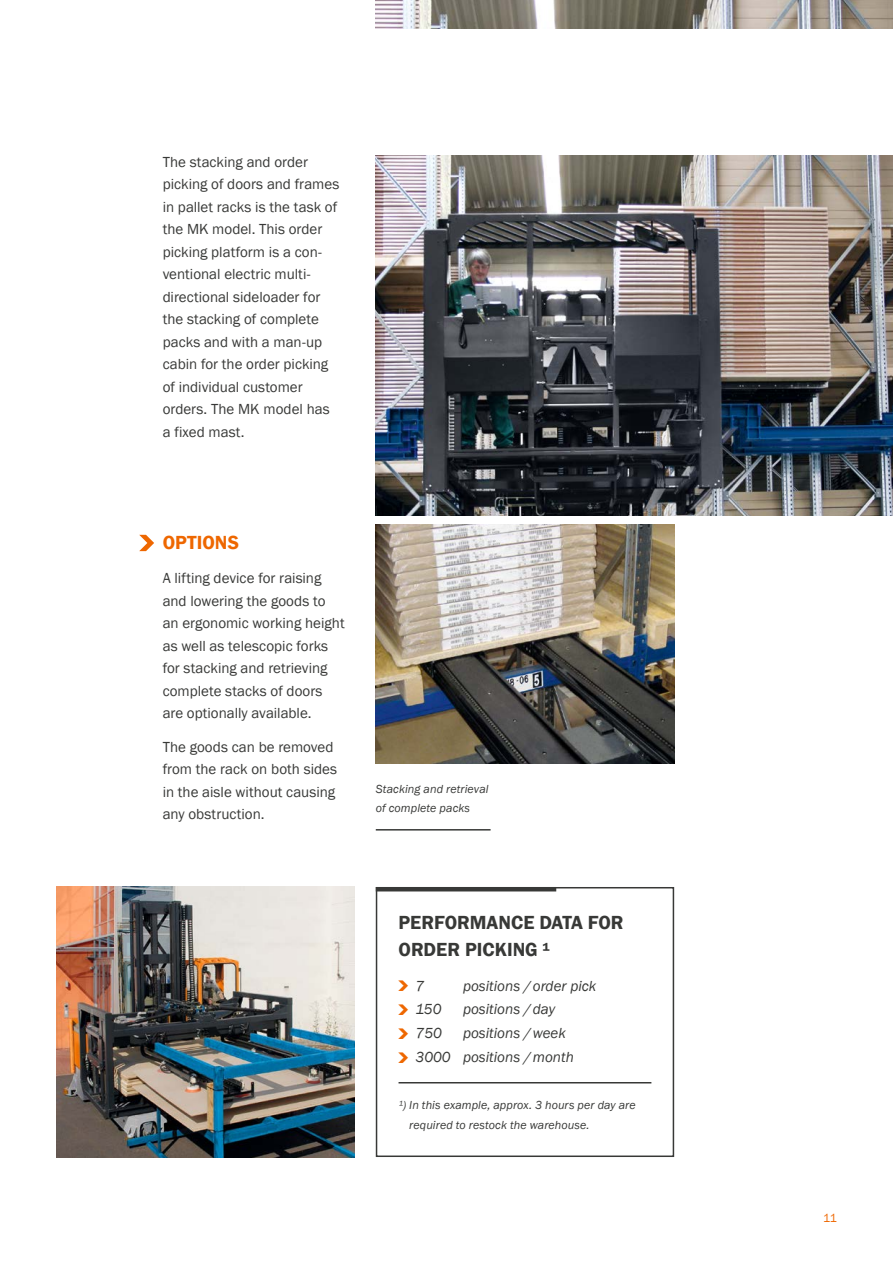
<style>
.page{position:relative;width:893px;height:1263px;background:#fff}
.page>*{position:absolute;margin:0;border:0;box-sizing:border-box;transform-origin:0 0}
.t1{font:600 19.5px/27px "Franklin Gothic";color:#383937}
.t2{font:600 19.5px "Franklin Gothic";color:#ee6700}
.t3{font:15px/22.5px "Franklin Gothic";color:#383937}
.t4{font:italic 15px/23.7px "Franklin Gothic";color:#383937}
.t5{font:italic 12px/19.5px "Franklin Gothic";letter-spacing:.01em;color:#383937}
.t6{font:12px "Franklin Gothic";color:#ee6700}
</style>
<div class="page">
<img style="left:376px;top:156px;width:517px;height:360px">
<img style="left:376px;top:0;width:517px;height:28px">
<img style="left:376px;top:524px;width:298px;height:240px">
<img style="left:56px;top:887px;width:298px;height:270px">
<hr style="left:399px;top:1082px;width:252px;height:1px;background:#383937">
<div style="left:376px;top:887px;width:298px;height:270px;border:2px solid #383937"></div>
<hr style="left:376px;top:887px;width:180px;height:4px;background:#383937">
<svg style="left:139px;top:535px;width:15px;height:16px"></svg>
<hr style="left:376px;top:829px;width:115px;height:1px;background:#383937">
<p class="t3" style="left:163px;top:151px;width:178px">The stacking and order picking of doors and frames in pallet racks is the task of the MK model. This order picking platform is a con&shy;ventional electric multi&shy;directional sideloader for the stacking of complete packs and with a man-up cabin for the order picking of individual customer orders. The MK model has a fixed mast.</p>
<h1 class="t2" style="left:163px;top:531px;width:78px">OPTIONS</h1>
<p class="t3" style="left:163px;top:567px;width:183px">A lifting device for raising and lowering the goods to an ergonomic working height as well as telescopic forks for stacking and retrieving complete stacks of doors are optionally available.</p>
<p class="t3" style="left:163px;top:736px;width:176px">The goods can be removed from the rack on both sides in the aisle without causing any obstruction.</p>
<p class="t5" style="left:376px;top:779px;width:114px">Stacking and retrieval of complete packs</p>
<h1 class="t1" style="left:399px;top:909px;width:227px">PERFORMANCE DATA FOR<br>ORDER PICKING ¹</h1>
<p class="t4" style="left:416px;top:974px;width:10px">7</p>
<p class="t4" style="left:463px;top:974px;width:135px">positions /order pick</p>
<p class="t4" style="left:416px;top:998px;width:28px">150</p>
<p class="t4" style="left:463px;top:998px;width:94px">positions /day</p>
<p class="t4" style="left:416px;top:1021px;width:28px">750</p>
<p class="t4" style="left:416px;top:1021px;width:160px;text-indent:47px">positions /week<br>3000 positions /month</p>
<p class="t5" style="left:409px;top:1095px;width:228px;text-indent:-11px">¹) In this example, approx. 3 hours per day are required to restock the warehouse.</p>
<p class="t6" style="left:823px;top:1211px;width:15px">11</p>
</div>
